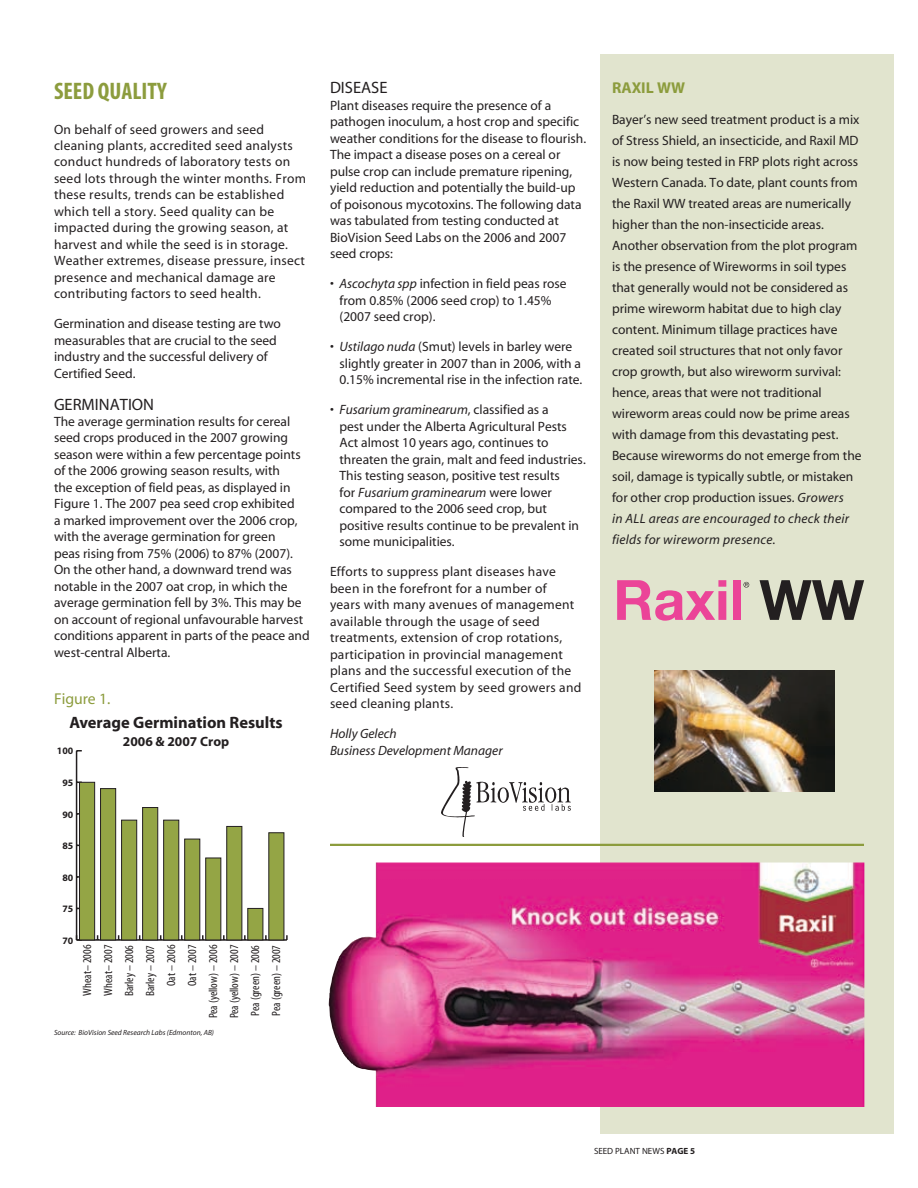
<style>
.page{position:relative;width:918px;height:1188px;background:#fff}
.page>*{position:absolute;margin:0;border:0;box-sizing:border-box;transform-origin:0 0}
.t1{font:700 condensed 24px "Myriad";color:#8c9c3d}
.t2{font:700 16.5px "Myriad";color:#231f20}
.t3{font:16.5px "Myriad";color:#231f20}
.t4{font:15.75px "Myriad";color:#8c9c3d}
.t5{font:700 15.75px "Myriad";color:#8c9c3d}
.t6{font:13.5px/16.5px "Myriad";color:#231f20}
.t7{font:13.5px/16.5px "Myriad";letter-spacing:.02em;color:#231f20}
.t8{font:italic 13.5px/16.5px "Myriad";color:#231f20}
.t9{font:700 13.5px "Myriad";color:#231f20}
.t10{font:condensed 12px/21px "Myriad";color:#231f20;text-align:right}
.t11{font:700 9.9px "Myriad";color:#231f20}
.t12{font:9px "Myriad";color:#231f20}
.t13{font:italic 7.5px "Myriad";color:#231f20}
.s1{font-style:italic}
.s2{font-weight:700}
</style>
<div class="page">
<div style="left:600px;top:54px;width:294px;height:1080px;background:#e1e4ce"></div>
<svg style="left:744px;top:582px;width:5px;height:6px"></svg>
<svg style="left:617px;top:580px;width:109px;height:41px"></svg>
<div style="left:733px;top:580px;width:8px;height:40px;background:#eb4498"></div>
<svg style="left:760px;top:580px;width:104px;height:40px"></svg>
<hr style="left:77px;top:939px;width:210px;height:2px;background:#231f20">
<hr style="left:76px;top:751px;width:1px;height:189px;background:#231f20">
<div style="left:79px;top:782px;width:16px;height:158px;background:#94a545;border:1px solid #231f20"></div>
<div style="left:100px;top:788px;width:16px;height:152px;background:#94a545;border:1px solid #231f20"></div>
<div style="left:121px;top:820px;width:16px;height:120px;background:#94a545;border:1px solid #231f20"></div>
<div style="left:142px;top:807px;width:16px;height:133px;background:#94a545;border:1px solid #231f20"></div>
<div style="left:163px;top:820px;width:16px;height:120px;background:#94a545;border:1px solid #231f20"></div>
<div style="left:184px;top:839px;width:16px;height:101px;background:#94a545;border:1px solid #231f20"></div>
<div style="left:205px;top:858px;width:16px;height:82px;background:#94a545;border:1px solid #231f20"></div>
<div style="left:226px;top:826px;width:16px;height:114px;background:#94a545;border:1px solid #231f20"></div>
<div style="left:247px;top:908px;width:16px;height:32px;background:#94a545;border:1px solid #231f20"></div>
<div style="left:268px;top:832px;width:16px;height:108px;background:#94a545"></div>
<img style="left:654px;top:670px;width:180px;height:122px">
<img style="left:328px;top:863px;width:536px;height:244px">
<hr style="left:330px;top:844px;width:534px;height:2px;background:#8c9c3d">
<svg style="left:441px;top:767px;width:130px;height:70px"></svg>
<h1 class="t1" style="left:54px;top:79px;width:11px">SEED</h1>
<h1 class="t1" style="left:98px;top:79px;width:22px">QUALIT</h1>
<h1 class="t1" style="left:157px;top:79px;width:11px">Y</h1>
<p class="t7" style="left:54px;top:121px;width:253px">On behalf of seed growers and seed cleaning plants, accredited seed analysts conduct hundreds of laboratory tests on seed lots through the winter months. From these results, trends can be established which tell a story. Seed quality can be impacted during the growing season, at harvest and while the seed is in storage.<br>Weather extremes, disease pressure, insect presence and mechanical damage are contributing factors to seed health.</p>
<p class="t6" style="left:54px;top:316px;width:229px">Germination and disease testing are two measurables that are crucial to the seed industry and the successful delivery of Certified Seed.</p>
<p class="t3" style="left:54px;top:396px;width:21px">Germination</p>
<p class="t6" style="left:54px;top:414px;width:257px">The average germination results for cereal seed crops produced in the 2007 growing season were within a few percentage points of the 2006 growing season results, with<br>the exception of field peas, as displayed in Figure 1. The 2007 pea seed crop exhibited<br>a marked improvement over the 2006 crop, with the average germination for green<br>peas rising from 75% (2006) to 87% (2007).<br>On the other hand, a downward trend was notable in the 2007 oat crop, in which the average germination fell by 3%. This may be on account of regional unfavourable harvest conditions apparent in parts of the peace and west-central Alberta.</p>
<p class="t4" style="left:54px;top:690px;width:58px">Figure 1.</p>
<p class="t2" style="left:69px;top:714px;width:215px">Average Germination Results</p>
<p class="t9" style="left:123px;top:735px;width:108px">2006 &amp; 2007 Crop</p>
<p class="t11" style="left:57px;top:746px;width:18px">100</p>
<p class="t11" style="left:62px;top:778px;width:12px">95</p>
<p class="t11" style="left:62px;top:809px;width:12px">90</p>
<p class="t11" style="left:62px;top:841px;width:12px">85</p>
<p class="t11" style="left:62px;top:872px;width:12px">80</p>
<p class="t11" style="left:62px;top:904px;width:12px">75</p>
<p class="t11" style="left:62px;top:935px;width:12px">70</p>
<p class="t10" style="left:77px;top:1018px;width:75px;rotate:-90deg">Wheat– 2006<br>Wheat– 2007<br>Barley – 2006<br>Barley – 2007<br>Oat – 2006<br>Oat – 2007<br>Pea (yellow) – 2006</p>
<p class="t10" style="left:245px;top:1016px;width:72px;text-align:left;rotate:-90deg">Pea (green) – 2006<br>Pea (green) – 2007</p>
<p class="t13" style="left:54px;top:1029px;width:162px">Source: BioVision Seed Research Labs (Edmonton, AB)</p>
<p class="t10" style="left:224px;top:1018px;width:75px;rotate:-90deg">Pea (yellow) – 2007</p>
<p class="t3" style="left:330px;top:80px;width:20px">Disease</p>
<p class="t6" style="left:330px;top:98px;width:258px">Plant diseases require the presence of a pathogen inoculum, a host crop and specific weather conditions for the disease to flourish.<br>The impact a disease poses on a cereal or pulse crop can include premature ripening, yield reduction and potentially the build-up of poisonous mycotoxins. The following data was tabulated from testing conducted at BioVision Seed Labs on the 2006 and 2007 seed crops:</p>
<p class="t6" style="left:340px;top:276px;width:229px;text-indent:-10px">• <span class="s1">Ascochyta spp</span> infection in field peas rose from 0.85% (2006 seed crop) to 1.45% (2007 seed crop).</p>
<p class="t6" style="left:340px;top:339px;width:244px;text-indent:-10px">• <span class="s1">Ustilago nuda</span> (Smut) levels in barley were slightly greater in 2007 than in 2006, with a<br>0.15% incremental rise in the infection rate.</p>
<p class="t6" style="left:340px;top:402px;width:248px;text-indent:-10px">• <span class="s1">Fusarium graminearum</span>, classified as a<br>pest under the Alberta Agricultural Pests Act almost 10 years ago, continues to threaten the grain, malt and feed industries.<br>This testing season, positive test results<br>for <span class="s1">Fusarium graminearum</span> were lower compared to the 2006 seed crop, but positive results continue to be prevalent in some municipalities.</p>
<p class="t7" style="left:330px;top:564px;width:253px">Efforts to suppress plant diseases have been in the forefront for a number of<br>years with many avenues of management available through the usage of seed treatments, extension of crop rotations, participation in provincial management plans and the successful execution of the Certified Seed system by seed growers and seed cleaning plants.</p>
<p class="t8" style="left:330px;top:726px;width:174px">Holly Gelech<br>Business Development Manager</p>
<p class="t5" style="left:612px;top:79px;width:75px">RAXIL WW</p>
<p class="t6" style="left:612px;top:110px;width:251px;line-height:21px">Bayer’s new seed treatment product is a mix of Stress Shield, an insecticide, and Raxil MD is now being tested in FRP plots right across Western Canada. To date, plant counts from the Raxil WW treated areas are numerically higher than the non-insecticide areas.<br>Another observation from the plot program is the presence of Wireworms in soil types that generally would not be considered as prime wireworm habitat due to high clay content. Minimum tillage practices have created soil structures that not only favor crop growth, but also wireworm survival: hence, areas that were not traditional wireworm areas could now be prime areas with damage from this devastating pest.<br>Because wireworms do not emerge from the soil, damage is typically subtle, or mistaken for other crop production issues. <span class="s1">Growers<br>in ALL areas are encouraged to check their fields for wireworm presence.</span></p>
<p class="t12" style="left:594px;top:1147px;width:103px">SEED PLANT NEWS <span class="s2">PAGE 5</span></p>
</div>
